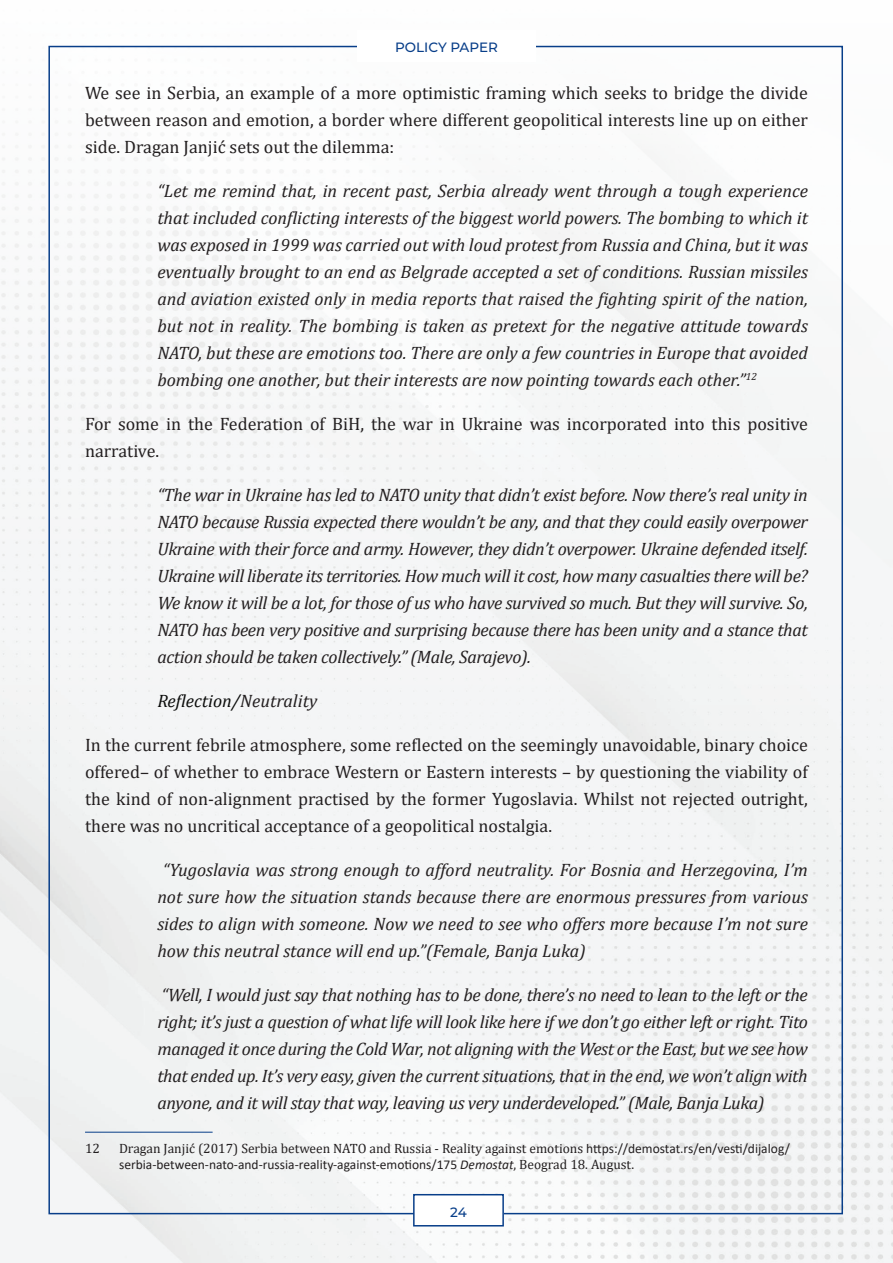
<style>
.page{position:relative;width:893px;height:1263px;background:#fff}
.page>*{position:absolute;margin:0;border:0;box-sizing:border-box;transform-origin:0 0}
.t1{font:italic 18px/27px "Cambria";letter-spacing:-.015em;color:#231f20;text-align:justify}
.t2{font:18px/27px "Cambria";color:#231f20;text-align:justify}
.t3{font:italic 18px "Cambria";color:#0b0c0b}
.t4{font:13.5px "Cambria";color:#231f20}
.t5{font:13.5px "Calibri";color:#231f20}
.t6{font:500 13.5px "Montserrat";color:#083e89}
.s1{color:#231f20}
.s2{font-family:"Calibri"}
.s3{font-style:italic}
.s4{font-family:"Cambria"}
</style>
<div class="page">
<img style="left:0;top:45px;width:893px;height:1218px">
<div style="left:414px;top:1195px;width:89px;height:31px;background:#fff"></div>
<div style="left:413px;top:1194px;width:91px;height:32px;border:2px solid #083e89"></div>
<div style="left:357px;top:30px;width:179px;height:31px;background:#fff"></div>
<hr style="left:85px;top:1132px;width:128px;height:1px;background:#083e89">
<p class="t6" style="left:395px;top:38px;width:104px">POLICY PAPER</p>
<p class="t2" style="left:85px;top:79px;width:724px">We see in Serbia, an example of a more optimistic framing which seeks to bridge the divide between reason and emotion, a border where different geopolitical interests line up on either side. Dragan Janjić sets out the dilemma:</p>
<p class="t1" style="left:157px;top:177px;width:652px">“Let me remind that, in recent past, Serbia already went through a tough experience that included conflicting interests of the biggest world powers. The bombing to which it was exposed in 1999 was carried out with loud protest from Russia and China, but it was eventually brought to an end as Belgrade accepted a set of conditions. Russian missiles and aviation existed only in media reports that raised the fighting spirit of the nation, but not in reality. The bombing is taken as pretext for the negative attitude towards NATO, but these are emotions too. There are only a few countries in Europe that avoided bombing one another, but their interests are now pointing towards each other.”<sup>12</sup></p>
<p class="t2" style="left:85px;top:410px;width:724px">For some in the Federation of BiH, the war in Ukraine was incorporated into this positive narrative.</p>
<p class="t1" style="left:157px;top:481px;width:652px">“The war in Ukraine has led to NATO unity that didn’t exist before. Now there’s real unity in NATO because Russia expected there wouldn’t be any, and that they could easily overpower Ukraine with their force and army. However, they didn’t overpower. Ukraine defended itself.<br>Ukraine will liberate its territories. How much will it cost, how many casualties there will be?<br>We know it will be a lot, for those of us who have survived so much. But they will survive. So, NATO has been very positive and surprising because there has been unity and a stance that action should be taken collectively.” (Male, Sarajevo).</p>
<p class="t3" style="left:157px;top:688px;width:162px">Reflection/<span class="s1">Neutrality</span></p>
<p class="t2" style="left:85px;top:731px;width:724px">In the current febrile atmosphere, some reflected on the seemingly unavoidable, binary choice offered– of whether to embrace Western or Eastern interests – by questioning the viability of the kind of non-alignment practised by the former Yugoslavia. Whilst not rejected outright, there was no uncritical acceptance of a geopolitical nostalgia.</p>
<p class="t1" style="left:157px;top:856px;width:652px;text-indent:5px">“Yugoslavia was strong enough to afford neutrality. For Bosnia and Herzegovina, I’m not sure how the situation stands because there are enormous pressures from various sides to align with someone. Now we need to see who offers more because I’m not sure how this neutral stance will end up.”(Female, Banja Luka)</p>
<p class="t1" style="left:157px;top:981px;width:652px">“Well, I would just say that nothing has to be done, there’s no need to lean to the left or the right; it’s just a question of what life will look like here if we don’t go either left or right. Tito managed it once during the Cold War, not aligning with the West or the East, but we see how that ended up. It’s very easy, given the current situations, that in the end, we won’t align with anyone, and it will stay that way, leaving us very underdeveloped.” (Male, Banja Luka)</p>
<p class="t4" style="left:85px;top:1140px;width:16px">12</p>
<p class="t4" style="left:119px;top:1140px;width:672px">Dragan Janjić (2017) Serbia between NATO and Russia - Reality against emotions <span class="s2">https://demostat.rs/en/vesti/dijalog/</span></p>
<p class="t5" style="left:119px;top:1155px;width:517px">serbia-between-nato-and-russia-reality-against-emotions/175 <span class="s3">Demostat</span><span class="s4">, Beograd 18. August.</span></p>
<p class="t6" style="left:450px;top:1202px;width:18px">24</p>
</div>
